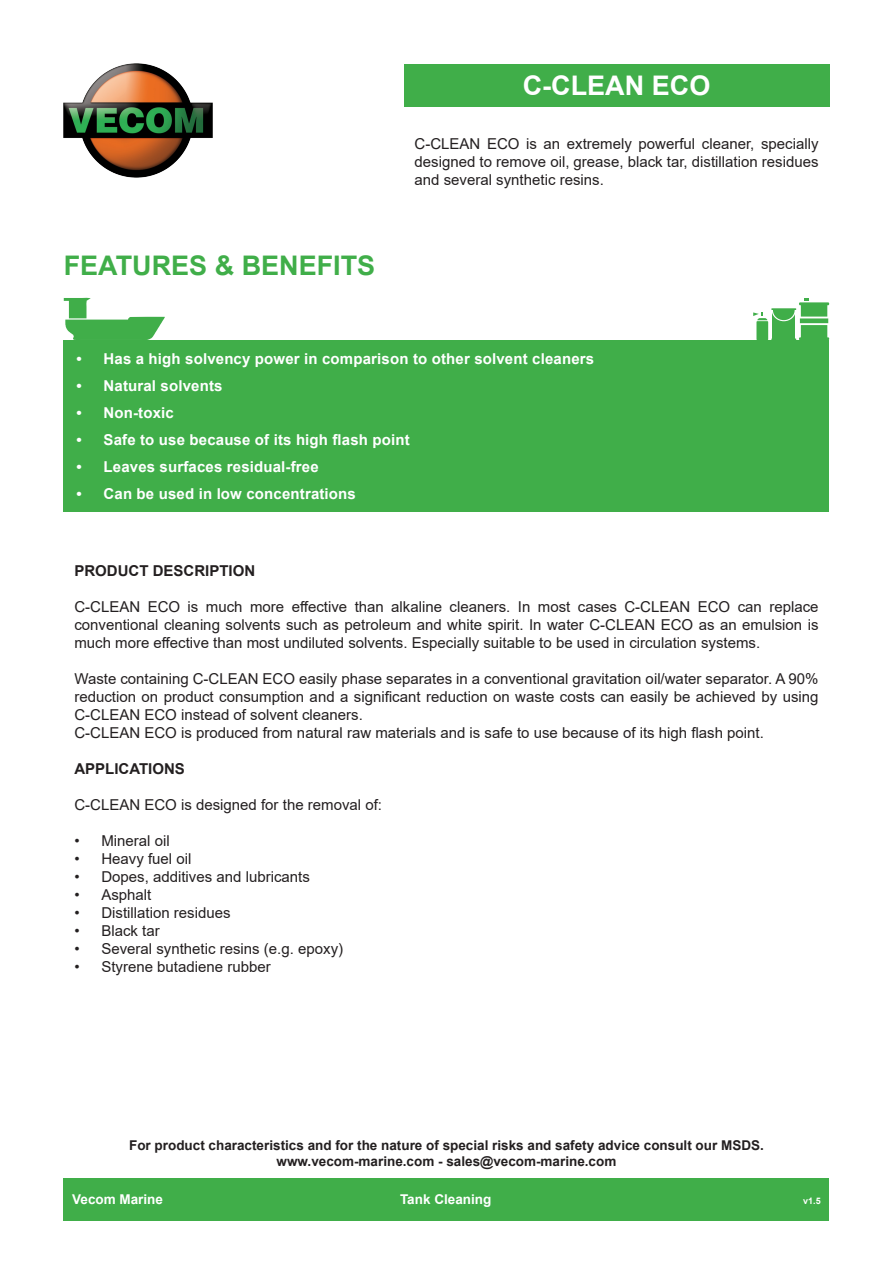
<style>
.page{position:relative;width:893px;height:1263px;background:#fff}
.page>*{position:absolute;margin:0;border:0;box-sizing:border-box;transform-origin:0 0}
.t1{font:700 27px "Arial";color:#40ae49}
.t2{font:700 27px "Arial";color:#fff}
.t3{font:15px/18px "Arial";color:#231f20;text-align:justify}
.t4{font:700 15px "Arial";letter-spacing:.01em;color:#fff}
.t5{font:700 15px "Arial";color:#231f20}
.t6{font:700 13.5px/16.2px "Arial";color:#231f20;text-align:center}
.t7{font:700 13.5px "Arial";color:#fff}
.t8{font:700 9px "Arial";color:#fff}
</style>
<div class="page">
<img style="left:64px;top:64px;width:149px;height:113px">
<div style="left:64px;top:1178px;width:765px;height:42px;background:#40ae49"></div>
<hr style="left:799px;top:302px;width:30px;height:3px;background:#40ae49">
<hr style="left:799px;top:337px;width:30px;height:3px;background:#40ae49">
<hr style="left:771px;top:308px;width:25px;height:2px;background:#40ae49">
<svg style="left:753px;top:310px;width:75px;height:30px"></svg>
<svg style="left:64px;top:298px;width:101px;height:42px"></svg>
<div style="left:404px;top:64px;width:425px;height:42px;background:#40ae49"></div>
<div style="left:64px;top:340px;width:765px;height:172px;background:#40ae49"></div>
<p class="t2" style="left:523px;top:66px;width:189px">C-CLEAN ECO</p>
<h1 class="t1" style="left:64px;top:246px;width:313px">FEATURES &amp; BENEFITS</h1>
<p class="t3" style="left:415px;top:135px;width:405px">C-CLEAN ECO is an extremely powerful cleaner, specially designed to remove oil, grease, black tar, distillation residues and several synthetic resins.</p>
<p class="t4" style="left:77px;top:348px;width:519px">• Has a high solvency power in comparison to other solvent cleaners</p>
<p class="t4" style="left:77px;top:375px;width:147px">• Natural solvents</p>
<p class="t4" style="left:77px;top:402px;width:99px">• Non-toxic</p>
<p class="t4" style="left:77px;top:429px;width:335px">• Safe to use because of its high flash point</p>
<p class="t4" style="left:77px;top:456px;width:244px">• Leaves surfaces residual-free</p>
<p class="t4" style="left:77px;top:483px;width:281px">• Can be used in low concentrations</p>
<p class="t5" style="left:74px;top:560px;width:182px">PRODUCT DESCRIPTION</p>
<p class="t3" style="left:74px;top:597px;width:746px">C-CLEAN ECO is much more effective than alkaline cleaners. In most cases C-CLEAN ECO can replace conventional cleaning solvents such as petroleum and white spirit. In water C-CLEAN ECO as an emulsion is much more effective than most undiluted solvents. Especially suitable to be used in circulation systems.</p>
<p class="t3" style="left:74px;top:669px;width:746px">Waste containing C-CLEAN ECO easily phase separates in a conventional gravitation oil/water separator. A 90% reduction on product consumption and a significant reduction on waste costs can easily be achieved by using C-CLEAN ECO instead of solvent cleaners.</p>
<p class="t3" style="left:74px;top:723px;width:691px">C-CLEAN ECO is produced from natural raw materials and is safe to use because of its high flash point.</p>
<p class="t5" style="left:74px;top:758px;width:112px">APPLICATIONS</p>
<p class="t3" style="left:74px;top:795px;width:309px">C-CLEAN ECO is designed for the removal of:</p>
<p class="t3" style="left:74px;top:831px;width:97px">• Mineral oil</p>
<p class="t3" style="left:74px;top:849px;width:119px">• Heavy fuel oil</p>
<p class="t3" style="left:74px;top:867px;width:237px">• Dopes, additives and lubricants</p>
<p class="t3" style="left:74px;top:885px;width:79px">• Asphalt</p>
<p class="t3" style="left:74px;top:903px;width:158px">• Distillation residues</p>
<p class="t3" style="left:74px;top:921px;width:87px">• Black tar</p>
<p class="t3" style="left:74px;top:939px;width:270px">• Several synthetic resins (e.g. epoxy)</p>
<p class="t3" style="left:74px;top:957px;width:198px">• Styrene butadiene rubber</p>
<p class="t6" style="left:129px;top:1137px;width:636px">For product characteristics and for the nature of special risks and safety advice consult our MSDS. www.vecom-marine.com - sales@vecom-marine.com</p>
<p class="t7" style="left:72px;top:1190px;width:92px">Vecom Marine</p>
<p class="t7" style="left:400px;top:1190px;width:93px">Tank Cleaning</p>
<p class="t8" style="left:803px;top:1194px;width:19px">v1.5</p>
</div>
